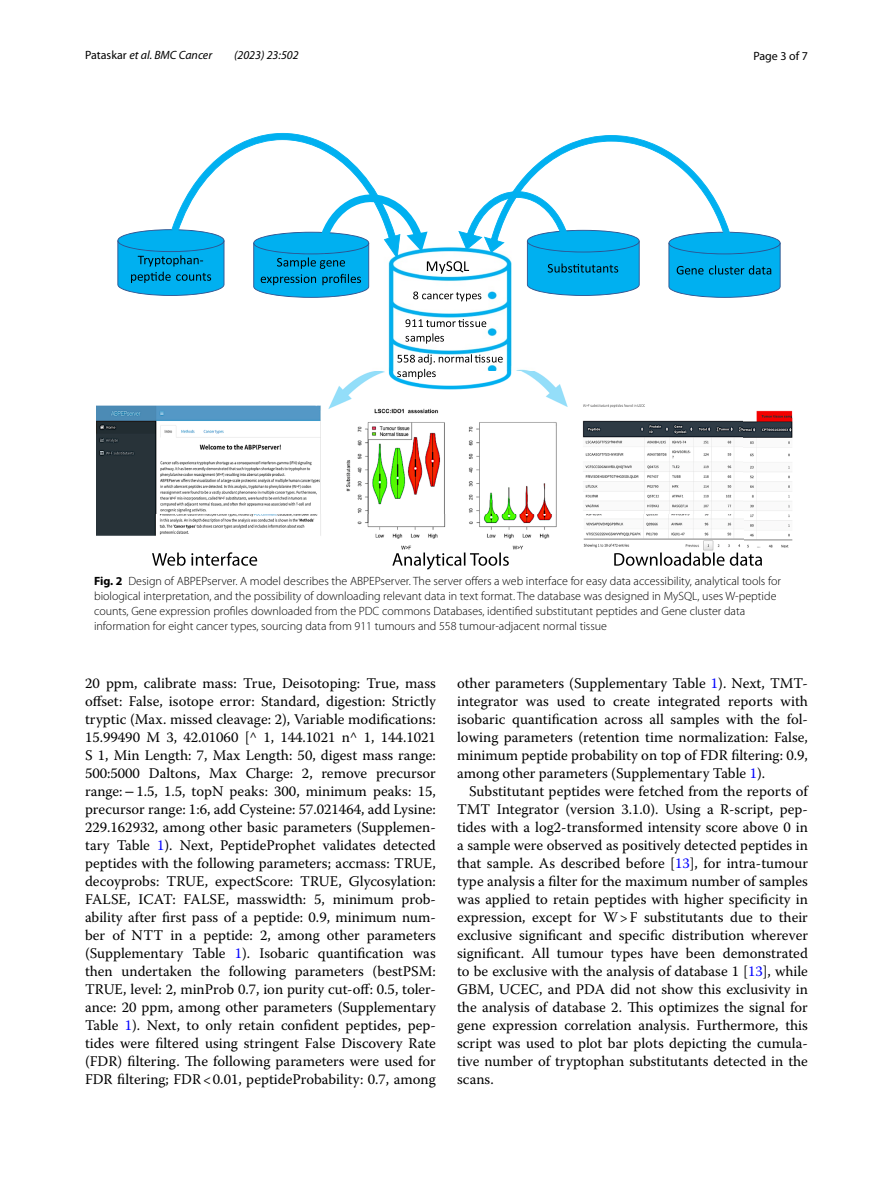
<style>
.page{position:relative;width:893px;height:1187px;background:#fff}
.page>*{position:absolute;margin:0;border:0;box-sizing:border-box;transform-origin:0 0}
.t1{font:14.7px/18px "Warnock Pro";color:#000;text-align:justify}
.t2{font:300 12px/15px "Myriad Pro";color:#000}
.t3{font:italic 12px "Myriad Pro";color:#000}
.t4{font:12px "Myriad Pro";color:#000}
.s1{font-style:normal}
.s2{font-weight:700}
.s3{font-family:"STIX"}
.s4{color:#00f}
</style>
<div class="page">
<img style="left:96px;top:301px;width:697px;height:261px">
<svg style="left:397px;top:354px;width:106px;height:25px"></svg>
<svg style="left:405px;top:319px;width:81px;height:8px"></svg>
<svg style="left:405px;top:333px;width:39px;height:10px"></svg>
<svg style="left:117px;top:133px;width:664px;height:168px"></svg>
<svg style="left:152px;top:552px;width:105px;height:13px"></svg>
<svg style="left:392px;top:552px;width:117px;height:17px"></svg>
<svg style="left:614px;top:552px;width:148px;height:13px"></svg>
<p class="t3" style="left:85px;top:48px;width:129px"><span class="s1">Pataskar</span> et al. BMC Cancer</p>
<p class="t3" style="left:234px;top:48px;width:66px">(2023) 23:502</p>
<p class="t4" style="left:753px;top:48px;width:56px">Page 3 of 7</p>
<p class="t2" style="left:94px;top:573px;width:688px"><span class="s2">Fig. 2</span> Design of ABPEPserver. A model describes the ABPEPserver. The server offers a web interface for easy data accessibility, analytical tools for biological interpretation, and the possibility of downloading relevant data in text format. The database was designed in MySQL, uses W-peptide counts, Gene expression profiles downloaded from the PDC commons Databases, identified substitutant peptides and Gene cluster data information for eight cancer types, sourcing data from 911 tumours and 558 tumour-adjacent normal tissue</p>
<p class="t1" style="left:85px;top:673px;width:352px">20 ppm, calibrate mass: True, Deisotoping: True, mass offset: False, isotope error: Standard, digestion: Strictly tryptic (Max. missed cleavage: 2), Variable modifications:<br>15.99490 M 3, 42.01060 [^ 1, 144.1021 n^ 1, 144.1021<br>S 1, Min Length: 7, Max Length: 50, digest mass range:<br>500:5000 Daltons, Max Charge: 2, remove precursor range:<span class="s3">−</span>1.5, 1.5, topN peaks: 300, minimum peaks: 15, precursor range: 1:6, add Cysteine: 57.021464, add Lysine:<br>229.162932, among other basic parameters (Supplemen&shy;tary Table <span class="s4">1</span>). Next, PeptideProphet validates detected peptides with the following parameters; accmass: TRUE, decoyprobs: TRUE, expectScore: TRUE, Glycosylation:<br>FALSE, ICAT: FALSE, masswidth: 5, minimum prob&shy;ability after first pass of a peptide: 0.9, minimum num&shy;ber of NTT in a peptide: 2, among other parameters (Supplementary Table <span class="s4">1</span>). Isobaric quantification was then undertaken the following parameters (bestPSM:<br>TRUE, level: 2, minProb 0.7, ion purity cut-off: 0.5, toler&shy;ance: 20 ppm, among other parameters (Supplementary Table <span class="s4">1</span>). Next, to only retain confident peptides, pep&shy;tides were filtered using stringent False Discovery Rate (FDR) filtering. The following parameters were used for FDR filtering; FDR&lt;0.01, peptideProbability: 0.7, among</p>
<p class="t1" style="left:457px;top:673px;width:352px">other parameters (Supplementary Table <span class="s4">1</span>). Next, TMT&shy;integrator was used to create integrated reports with isobaric quantification across all samples with the fol&shy;lowing parameters (retention time normalization: False, minimum peptide probability on top of FDR filtering: 0.9, among other parameters (Supplementary Table <span class="s4">1</span>).</p>
<p class="t1" style="left:457px;top:781px;width:352px;text-indent:12px">Substitutant peptides were fetched from the reports of TMT Integrator (version 3.1.0). Using a R-script, pep&shy;tides with a log2-transformed intensity score above 0 in a sample were observed as positively detected peptides in that sample. As described before [<span class="s4">13</span>], for intra-tumour type analysis a filter for the maximum number of samples was applied to retain peptides with higher specificity in expression, except for W&gt;F substitutants due to their exclusive significant and specific distribution wherever significant. All tumour types have been demonstrated to be exclusive with the analysis of database 1 [<span class="s4">13</span>], while GBM, UCEC, and PDA did not show this exclusivity in the analysis of database 2. This optimizes the signal for gene expression correlation analysis. Furthermore, this script was used to plot bar plots depicting the cumula&shy;tive number of tryptophan substitutants detected in the scans.</p>
</div>
